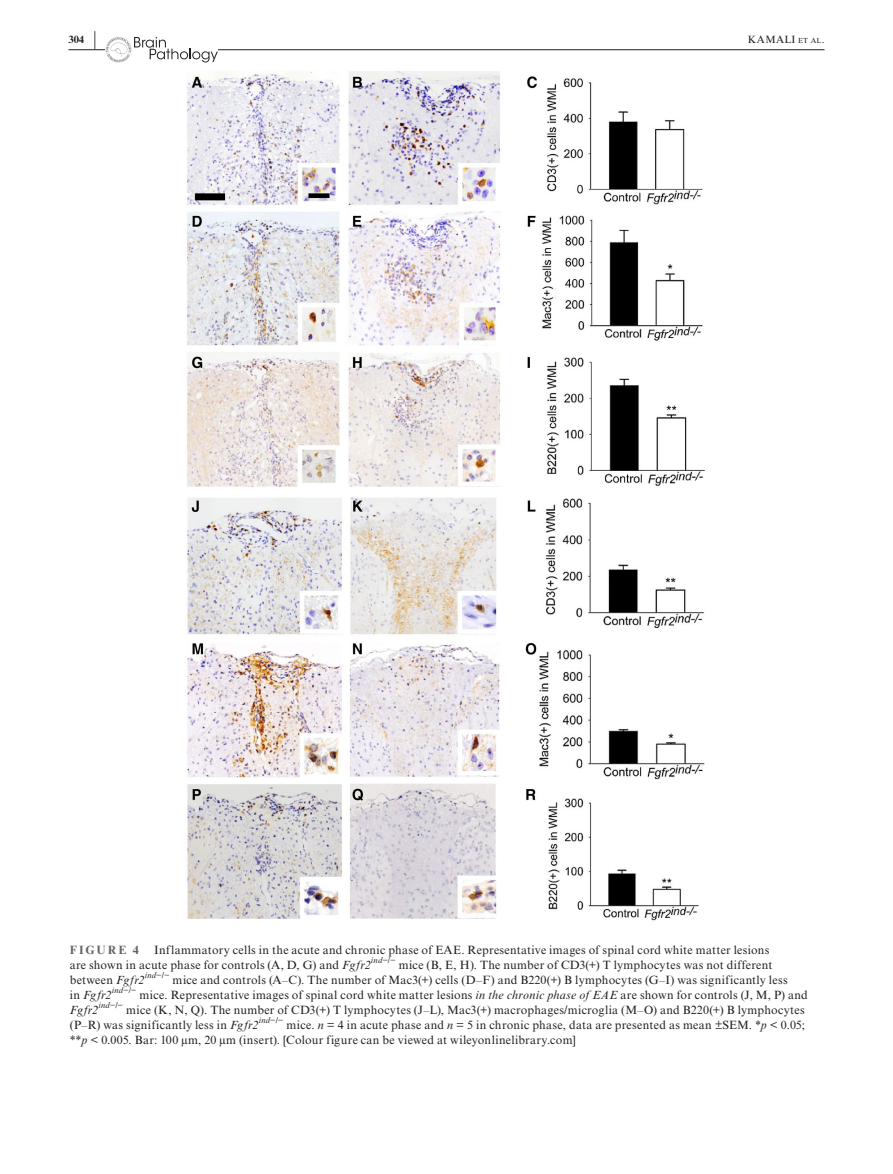
<style>
.page{position:relative;width:893px;height:1174px;background:#fff}
.page>*{position:absolute;margin:0;border:0;box-sizing:border-box;transform-origin:0 0}
.t1{font:12px/15px "Times New Roman MT Std";letter-spacing:.025em;color:#231f20}
.t2{font:italic 12px "Times New Roman MT Std";letter-spacing:.01em;color:#231f20}
.t3{font:700 12px "Times New Roman MT Std";letter-spacing:.175em;color:#636366}
.t4{font:10.5px "Times New Roman MT Std";letter-spacing:.03em;color:#231f20}
.t5{font:700 10.5px "Times New Roman MT Std";color:#231f20}
.t6{font:italic 8.4px "Times New Roman MT Std";letter-spacing:.035em;color:#231f20}
.s1{font-size:20.25px}
.s2{font-size:7.35px}
.s3{font-style:italic}
.s4{font-style:normal}
</style>
<div class="page">
<hr style="left:68px;top:49px;width:756px;height:1px;background:#231f20">
<svg style="left:106px;top:37px;width:112px;height:25px"></svg>
<img style="left:186px;top:71px;width:519px;height:850px">
<p class="t5" style="left:68px;top:33px;width:29px">304 <span class="s1">|</span></p>
<p class="t4" style="left:748px;top:33px;width:78px">KAMALI <span class="s2">et al</span> .</p>
<p class="t1" style="left:70px;top:942px;width:701px;text-indent:85px">Inflammatory cells in the acute and chronic phase of EAE. Representative images of spinal cord white matter lesions are shown in acute phase for controls (A, D, G) and <span class="s3">Fgfr2</span></p>
<p class="t3" style="left:70px;top:942px;width:71px">FIGURE 4</p>
<p class="t6" style="left:371px;top:955px;width:26px">ind<span class="s4">−/−</span></p>
<p class="t1" style="left:399px;top:957px;width:375px">mice (B, E, H). The number of CD3(+) T lymphocytes was not different</p>
<p class="t1" style="left:70px;top:972px;width:77px">between <span class="s3">Fgfr2</span></p>
<p class="t6" style="left:145px;top:970px;width:26px">ind<span class="s4">−/−</span></p>
<p class="t1" style="left:173px;top:972px;width:616px">mice and controls (A–C). The number of Mac3(+) cells (D–F) and B220(+) B lymphocytes (G–I) was significantly less</p>
<p class="t2" style="left:70px;top:988px;width:44px"><span class="s4">in</span> Fgfr2</p>
<p class="t6" style="left:112px;top:985px;width:26px">ind<span class="s4">−/−</span></p>
<p class="t1" style="left:139px;top:987px;width:670px">mice. Representative images of spinal cord white matter lesions <span class="s3">in the chronic phase of EAE</span> are shown for controls (J, M, P) and</p>
<p class="t2" style="left:70px;top:1003px;width:30px">Fgfr2</p>
<p class="t6" style="left:98px;top:1000px;width:26px">ind<span class="s4">−/−</span></p>
<p class="t1" style="left:70px;top:1002px;width:736px;text-indent:56px">mice (K, N, Q). The number of CD3(+) T lymphocytes (J–L), Mac3(+) macrophages/microglia (M–O) and B220(+) B lymphocytes (P–R) was significantly less in <span class="s3">Fgfr2</span></p>
<p class="t6" style="left:259px;top:1015px;width:26px">ind<span class="s4">−/−</span></p>
<p class="t1" style="left:70px;top:1017px;width:737px;text-indent:217px">mice. <span class="s3">n</span> = 4 in acute phase and <span class="s3">n</span> = 5 in chronic phase, data are presented as mean ±SEM. *<span class="s3">p</span> &lt; 0.05; **<span class="s3">p</span> &lt; 0.005. Bar: 100 µm, 20 µm (insert). [Colour figure can be viewed at wileyonlinelibrary.com]</p>
</div>
